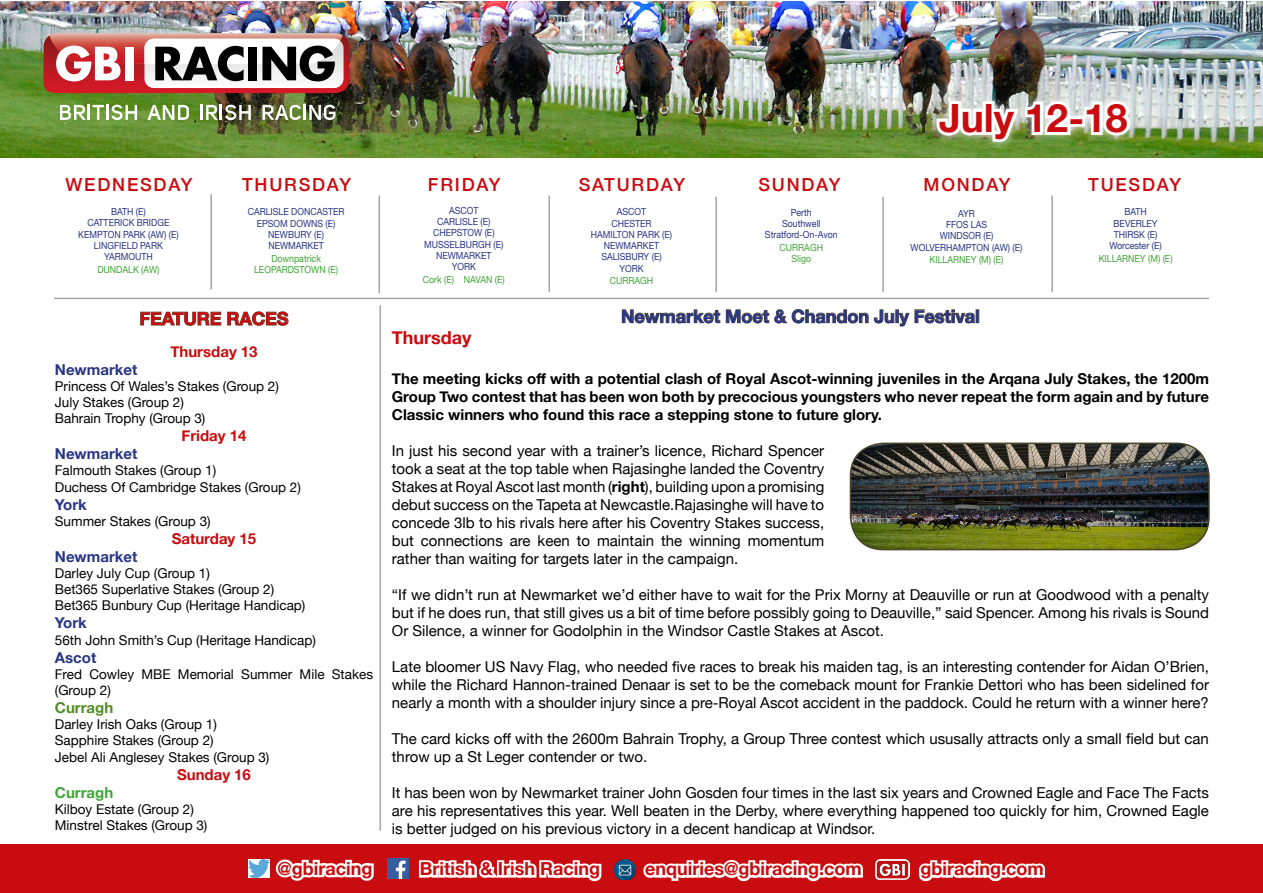
<style>
.page{position:relative;width:1263px;height:893px;background:#fff}
.page>*{position:absolute;margin:0;border:0;box-sizing:border-box;transform-origin:0 0}
.t1{font:700 39px "Helvetica Neue";color:#c90c0f}
.t2{font:700 18px "Helvetica Neue";color:#c90c0f}
.t3{font:500 18px "Helvetica Neue";letter-spacing:.1em;color:#c90c0f}
.t4{font:700 18px "Helvetica Neue";color:#283583}
.t5{font:15px/18px "Helvetica Neue";color:#000;text-align:justify}
.t6{font:700 15px/18px "Helvetica Neue";color:#000;text-align:justify}
.t7{font:700 15px "Helvetica Neue";color:#283583}
.t8{font:700 15px "Helvetica Neue";color:#c90c0f}
.t9{font:700 15px "Helvetica Neue";color:#518d25}
.t10{font:700 15px "Helvetica Neue";color:#3fa535}
.t11{font:13.5px/16.2px "Helvetica Neue";color:#000}
.t12{font:9.75px/11.2px "Helvetica Neue";color:#283583;text-align:center;scale:.9 1}
.t13{font:9.75px/11.2px "Helvetica Neue";color:#3fa535;text-align:center;scale:.9 1}
.s1{font-weight:700}
</style>
<div class="page">
<img style="left:0;top:1px;width:1263px;height:156px">
<svg style="left:60px;top:105px;width:77px;height:15px"></svg>
<svg style="left:147px;top:105px;width:42px;height:15px"></svg>
<svg style="left:200px;top:105px;width:51px;height:15px"></svg>
<svg style="left:262px;top:105px;width:39px;height:15px"></svg>
<hr style="left:303px;top:105px;width:3px;height:15px;background:#fff">
<svg style="left:309px;top:105px;width:26px;height:15px"></svg>
<svg style="left:44px;top:33px;width:305px;height:60px"></svg>
<div style="left:0;top:844px;width:1263px;height:49px;background:#c90c0f"></div>
<div style="left:927px;top:92px;width:212px;height:59px;background:#fff;opacity:.75"></div>
<img style="left:932px;top:96px;width:143px;height:50px">
<svg style="left:1081px;top:97px;width:54px;height:43px"></svg>
<img style="left:249px;top:860px;width:21px;height:17px">
<img style="left:388px;top:859px;width:21px;height:19px">
<svg style="left:275px;top:859px;width:99px;height:22px"></svg>
<svg style="left:419px;top:860px;width:183px;height:22px"></svg>
<svg style="left:643px;top:860px;width:220px;height:22px"></svg>
<svg style="left:918px;top:860px;width:127px;height:22px"></svg>
<img style="left:614px;top:859px;width:21px;height:21px">
<img style="left:875px;top:860px;width:34px;height:19px">
<hr style="left:210px;top:194px;width:2px;height:96px;background:#a6a5a5">
<hr style="left:379px;top:305px;width:2px;height:526px;background:#a6a5a5">
<hr style="left:548px;top:195px;width:2px;height:97px;background:#a6a5a5">
<hr style="left:715px;top:197px;width:2px;height:95px;background:#a6a5a5">
<hr style="left:882px;top:197px;width:2px;height:95px;background:#a6a5a5">
<hr style="left:1051px;top:195px;width:2px;height:97px;background:#a6a5a5">
<svg style="left:140px;top:311px;width:81px;height:15px"></svg>
<svg style="left:227px;top:311px;width:62px;height:15px"></svg>
<svg style="left:622px;top:309px;width:98px;height:15px"></svg>
<svg style="left:726px;top:309px;width:249px;height:17px"></svg>
<div style="left:976px;top:309px;width:3px;height:14px;border:1px solid #4e452c"></div>
<hr style="left:54px;top:298px;width:1155px;height:1px;background:#a6a5a5">
<hr style="left:378px;top:195px;width:2px;height:98px;background:#a6a5a5">
<img style="left:850px;top:443px;width:359px;height:107px">
<div style="left:850px;top:443px;width:360px;height:107px;border:2px solid #4e452c;border-radius:33px"></div>
<h1 class="t1" style="left:939px;top:87px;width:190px">July 12-18</h1>
<p class="t3" style="left:66px;top:170px;width:129px">WEDNESDAY</p>
<p class="t3" style="left:242px;top:170px;width:110px">THURSDAY</p>
<p class="t3" style="left:428px;top:170px;width:74px">FRIDAY</p>
<p class="t3" style="left:579px;top:170px;width:108px">SATURDAY</p>
<p class="t3" style="left:758px;top:171px;width:83px">SUNDAY</p>
<p class="t3" style="left:923px;top:171px;width:89px">MONDAY</p>
<p class="t3" style="left:1088px;top:170px;width:94px">TUESDAY</p>
<p class="t12" style="left:78px;top:207px;width:113px">BATH (E)<br>CATTERICK BRIDGE<br>KEMPTON PARK (AW) (E)<br>LINGFIELD PARK<br>YARMOUTH</p>
<p class="t13" style="left:97px;top:264px;width:70px">DUNDALK (AW)</p>
<p class="t12" style="left:248px;top:207px;width:109px">CARLISLE DONCASTER<br>EPSOM DOWNS (E)<br>NEWBURY (E)<br>NEWMARKET</p>
<p class="t13" style="left:254px;top:253px;width:95px">Downpatrick<br>LEOPARDSTOWN (E)</p>
<p class="t2" style="left:139px;top:304px;width:151px">FEATURE RACES</p>
<p class="t8" style="left:170px;top:339px;width:89px">Thursday 13</p>
<p class="t7" style="left:55px;top:357px;width:84px">Newmarket</p>
<p class="t11" style="left:55px;top:379px;width:226px">Princess Of Wales’s Stakes (Group 2)<br>July Stakes (Group 2)<br>Bahrain Trophy (Group 3)</p>
<p class="t8" style="left:181px;top:424px;width:67px">Friday 14</p>
<p class="t7" style="left:55px;top:442px;width:84px">Newmarket</p>
<p class="t11" style="left:55px;top:463px;width:248px">Falmouth Stakes (Group 1)<br>Duchess Of Cambridge Stakes (Group 2)</p>
<p class="t7" style="left:55px;top:492px;width:33px">York</p>
<p class="t11" style="left:55px;top:514px;width:157px">Summer Stakes (Group 3)</p>
<p class="t8" style="left:172px;top:527px;width:86px">Saturday 15</p>
<p class="t7" style="left:55px;top:545px;width:84px">Newmarket</p>
<p class="t11" style="left:55px;top:566px;width:252px">Darley July Cup (Group 1)<br>Bet365 Superlative Stakes (Group 2)<br>Bet365 Bunbury Cup (Heritage Handicap)</p>
<p class="t7" style="left:55px;top:611px;width:33px">York</p>
<p class="t11" style="left:55px;top:632px;width:263px">56th John Smith’s Cup (Heritage Handicap)</p>
<p class="t7" style="left:55px;top:645px;width:43px">Ascot</p>
<p class="t11" style="left:55px;top:667px;width:320px">Fred Cowley MBE Memorial Summer Mile Stakes (Group 2)</p>
<p class="t9" style="left:55px;top:696px;width:60px">Curragh</p>
<p class="t11" style="left:55px;top:717px;width:216px">Darley Irish Oaks (Group 1)<br>Sapphire Stakes (Group 2)<br>Jebel Ali Anglesey Stakes (Group 3)</p>
<p class="t8" style="left:177px;top:762px;width:75px">Sunday 16</p>
<p class="t10" style="left:55px;top:780px;width:60px">Curragh</p>
<p class="t11" style="left:55px;top:802px;width:154px">Kilboy Estate (Group 2)<br>Minstrel Stakes (Group 3)</p>
<p class="t12" style="left:424px;top:205px;width:90px">ASCOT<br>CARLISLE (E)<br>CHEPSTOW (E)<br>MUSSELBURGH (E)<br>NEWMARKET<br>YORK</p>
<p class="t13" style="left:423px;top:274px;width:92px">Cork (E) NAVAN (E)</p>
<p class="t12" style="left:591px;top:207px;width:92px">ASCOT<br>CHESTER<br>HAMILTON PARK (E)<br>NEWMARKET<br>SALISBURY (E)<br>YORK</p>
<p class="t13" style="left:610px;top:276px;width:50px">CURRAGH</p>
<p class="t12" style="left:765px;top:207px;width:82px">Perth<br>Southwell<br>Stratford-On-Avon</p>
<p class="t13" style="left:780px;top:242px;width:50px">CURRAGH<br>Sligo</p>
<p class="t12" style="left:910px;top:208px;width:126px">AYR<br>FFOS LAS<br>WINDSOR (E)<br>WOLVERHAMPTON (AW) (E)</p>
<p class="t13" style="left:929px;top:255px;width:84px">KILLARNEY (M) (E)</p>
<p class="t4" style="left:621px;top:302px;width:360px">Newmarket Moet &amp; Chandon July Festival</p>
<p class="t12" style="left:1110px;top:207px;width:59px">BATH<br>BEVERLEY<br>THIRSK (E)<br>Worcester (E)</p>
<p class="t13" style="left:1099px;top:253px;width:84px">KILLARNEY (M) (E)</p>
<p class="t2" style="left:392px;top:324px;width:81px">Thursday</p>
<p class="t6" style="left:392px;top:370px;width:818px">The meeting kicks off with a potential clash of Royal Ascot-winning juveniles in the Arqana July Stakes, the 1200m Group Two contest that has been won both by precocious youngsters who never repeat the form again and by future Classic winners who found this race a stepping stone to future glory.</p>
<p class="t5" style="left:392px;top:442px;width:434px">In just his second year with a trainer’s licence, Richard Spencer took a seat at the top table when Rajasinghe landed the Coventry Stakes at Royal Ascot last month (<span class="s1">right</span>), building upon a promising debut success on the Tapeta at Newcastle.Rajasinghe will have to concede 3lb to his rivals here after his Coventry Stakes success, but connections are keen to maintain the winning momentum rather than waiting for targets later in the campaign.</p>
<p class="t5" style="left:392px;top:586px;width:819px">“If we didn’t run at Newmarket we’d either have to wait for the Prix Morny at Deauville or run at Goodwood with a penalty but if he does run, that still gives us a bit of time before possibly going to Deauville,” said Spencer. Among his rivals is Sound Or Silence, a winner for Godolphin in the Windsor Castle Stakes at Ascot.</p>
<p class="t5" style="left:392px;top:658px;width:818px">Late bloomer US Navy Flag, who needed five races to break his maiden tag, is an interesting contender for Aidan O’Brien, while the Richard Hannon-trained Denaar is set to be the comeback mount for Frankie Dettori who has been sidelined for nearly a month with a shoulder injury since a pre-Royal Ascot accident in the paddock. Could he return with a winner here?</p>
<p class="t5" style="left:392px;top:730px;width:818px">The card kicks off with the 2600m Bahrain Trophy, a Group Three contest which ususally attracts only a small field but can throw up a St Leger contender or two.</p>
<p class="t5" style="left:392px;top:784px;width:818px">It has been won by Newmarket trainer John Gosden four times in the last six years and Crowned Eagle and Face The Facts are his representatives this year. Well beaten in the Derby, where everything happened too quickly for him, Crowned Eagle is better judged on his previous victory in a decent handicap at Windsor.</p>
<p class="t2" style="left:277px;top:854px;width:97px">@gbiracing</p>
<p class="t2" style="left:420px;top:855px;width:182px">British &amp; Irish Racing</p>
<p class="t2" style="left:645px;top:855px;width:218px">enquiries@gbiracing.com</p>
<p class="t2" style="left:920px;top:855px;width:125px">gbiracing.com</p>
</div>
